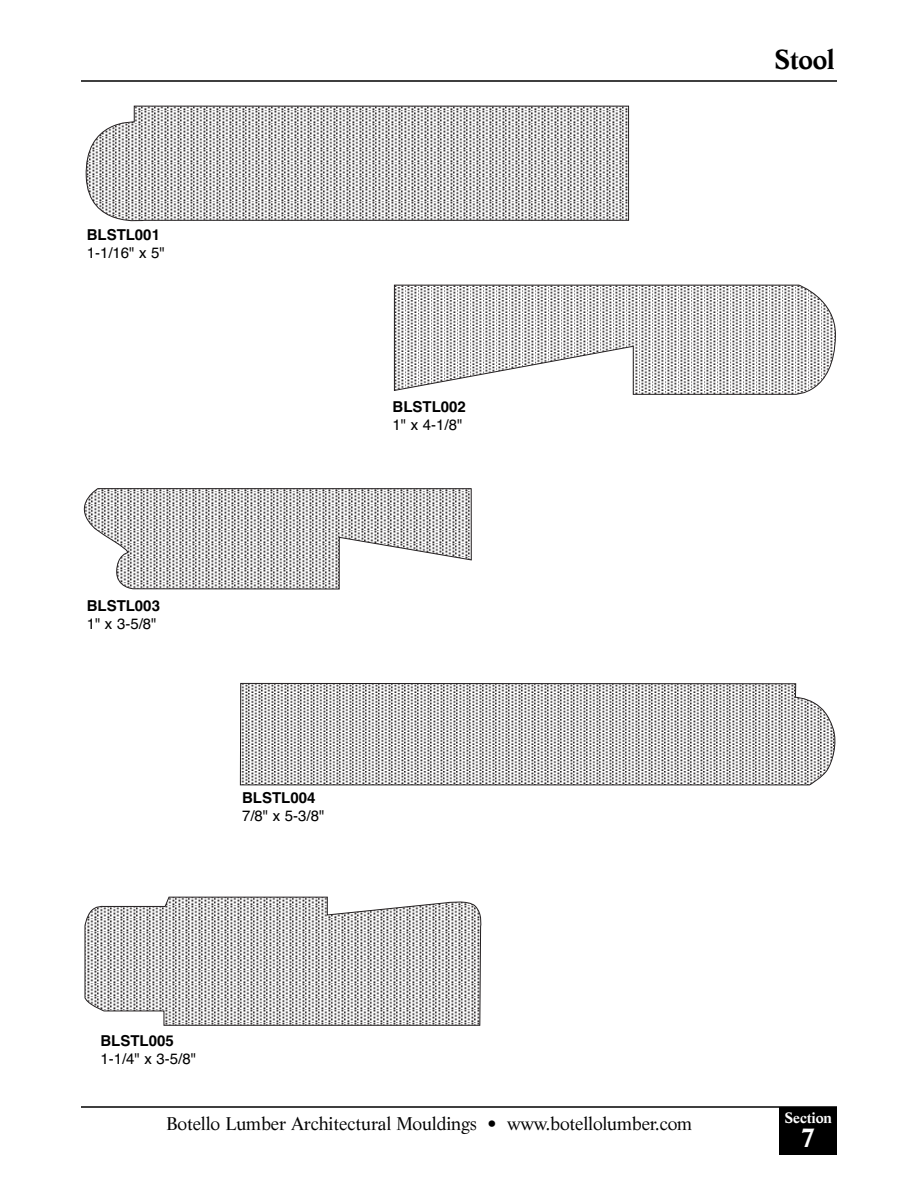
<style>
.page{position:relative;width:918px;height:1188px;background:#fff}
.page>*{position:absolute;margin:0;border:0;box-sizing:border-box;transform-origin:0 0}
.t1{font:700 27px "Life";letter-spacing:-.01em;color:#000}
.t2{font:700 27px "Life";color:#fff}
.t3{font:18px "Life";letter-spacing:-.01em;color:#000}
.t4{font:15px "Helvetica";color:#000}
.t5{font:700 15px "Helvetica";color:#000}
.t6{font:700 14.7px "Life";letter-spacing:-.01em;color:#fff}
</style>
<div class="page">
<hr style="left:81px;top:1106px;width:756px;height:2px;background:#000">
<hr style="left:81px;top:80px;width:756px;height:2px;background:#000">
<div style="left:780px;top:1107px;width:57px;height:48px;background:#000"></div>
<svg style="left:85px;top:105px;width:544px;height:117px"></svg>
<svg style="left:394px;top:284px;width:442px;height:111px"></svg>
<svg style="left:83px;top:488px;width:389px;height:102px"></svg>
<svg style="left:240px;top:683px;width:596px;height:103px"></svg>
<svg style="left:84px;top:896px;width:398px;height:130px"></svg>
<p class="t5" style="left:87px;top:229px;width:75px">BLSTL001</p>
<p class="t4" style="left:87px;top:247px;width:80px">1-1/16" x 5"</p>
<p class="t5" style="left:87px;top:600px;width:75px">BLSTL003</p>
<p class="t4" style="left:87px;top:618px;width:71px">1" x 3-5/8"</p>
<p class="t5" style="left:393px;top:402px;width:75px">BLSTL002</p>
<p class="t4" style="left:393px;top:420px;width:71px">1" x 4-1/8"</p>
<p class="t5" style="left:242px;top:793px;width:75px">BLSTL004</p>
<p class="t4" style="left:242px;top:811px;width:84px">7/8" x 5-3/8"</p>
<p class="t5" style="left:100px;top:1035px;width:75px">BLSTL005</p>
<p class="t4" style="left:100px;top:1053px;width:97px">1-1/4" x 3-5/8"</p>
<h1 class="t1" style="left:774px;top:49px;width:62px">Stool</h1>
<p class="t3" style="left:166px;top:1116px;width:527px">Botello Lumber Architectural Mouldings • www.botellolumber.com</p>
<p class="t6" style="left:785px;top:1111px;width:49px">Section</p>
<h1 class="t2" style="left:801px;top:1126px;width:17px">7</h1>
</div>
